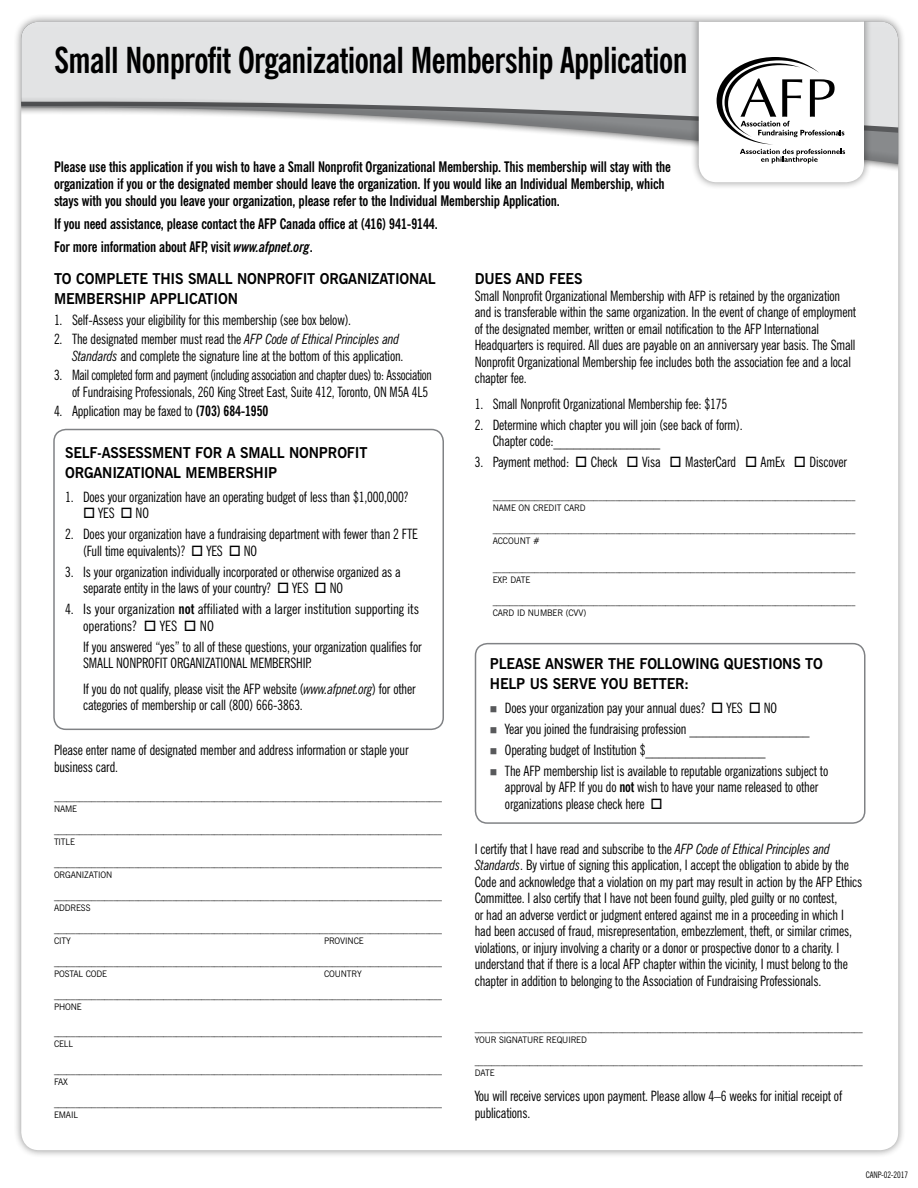
<style>
.page{position:relative;width:918px;height:1188px;background:#fff}
.page>*{position:absolute;margin:0;border:0;box-sizing:border-box;transform-origin:0 0}
.t1{font:700 condensed 35.85px "News Gothic BT";letter-spacing:-.02em;color:#000;scale:.94 1}
.t2{font:700 15px/19.5px "News Gothic BT";letter-spacing:-.01em;color:#000;scale:.96 1}
.t3{font:700 condensed 14.55px/16.8px "News Gothic BT";letter-spacing:-.01em;color:#000;scale:.96 1}
.t4{font:condensed 14.25px/16.5px "News Gothic BT";letter-spacing:-.01em;color:#000;scale:.96 1}
.t5{font:9px/12px "News Gothic BT";letter-spacing:-.01em;color:#000;scale:.96 1}
.t6{font:condensed 9px "News Gothic BT";letter-spacing:-.01em;color:#000;scale:.96 1}
.s1{font-style:italic}
.s2{font-weight:700}
.s3{color:#58595b}
</style>
<div class="page">
<div style="left:13px;top:14px;width:894px;height:1144px;background:#000;opacity:.45"></div>
<div style="left:21px;top:22px;width:877px;height:1128px;background:#fff;border-radius:18px"></div>
<div style="left:21px;top:22px;width:877px;height:145px;background:#000;opacity:.12"></div>
<div style="left:690px;top:22px;width:182px;height:169px;background:#000;opacity:.45"></div>
<div style="left:475px;top:643px;width:391px;height:181px;border:2px solid #808285;border-radius:12px"></div>
<div style="left:53px;top:429px;width:391px;height:301px;border:2px solid #808285;border-radius:12px"></div>
<svg style="left:699px;top:22px;width:165px;height:160px"></svg>
<h1 class="t1" style="left:54px;top:38px;width:676px">Small Nonprofit Organizational Membership Application</h1>
<p class="t3" style="left:54px;top:158px;width:644px">Please use this application if you wish to have a Small Nonprofit Organizational Membership. This membership will stay with the organization if you or the designated member should leave the organization. If you would like an Individual Membership, which stays with you should you leave your organization, please refer to the Individual Membership Application.</p>
<p class="t3" style="left:54px;top:212px;width:401px;line-height:23px">If you need assistance, please contact the AFP Canada office at (416) 941-9144.<br>For more information about AFP, visit <span class="s1">www.afpnet.org</span>.</p>
<p class="t2" style="left:54px;top:269px;width:399px">TO COMPLETE THIS SMALL NONPROFIT ORGANIZATIONAL<br>MEMBERSHIP APPLICATION</p>
<p class="t4" style="left:54px;top:311px;width:311px">1. Self-Assess your eligibility for this membership (see box below).</p>
<p class="t4" style="left:54px;top:331px;width:366px;text-align:right">2. The designated member must read the <span class="s1">AFP Code of Ethical Principles and<br>Standards</span> and complete the signature line at the bottom of this application.</p>
<p class="t4" style="left:54px;top:367px;width:395px;text-align:right">3. Mail completed form and payment (including association and chapter dues) to: Association of Fundraising Professionals, 260 King Street East, Suite 412, Toronto, ON M5A 4L5</p>
<p class="t4" style="left:54px;top:403px;width:225px">4. Application may be faxed to <span class="s2">(703) 684-1950</span></p>
<p class="t2" style="left:65px;top:443px;width:317px">SELF-ASSESSMENT FOR A SMALL NONPROFIT<br>ORGANIZATIONAL MEMBERSHIP</p>
<p class="t4" style="left:65px;top:488px;width:359px">1. Does your organization have an operating budget of less than $1,000,000?</p>
<p class="t4" style="left:83px;top:505px;width:70px">□ YES □ NO</p>
<p class="t4" style="left:83px;top:526px;width:350px;text-indent:-18px">2. Does your organization have a fundraising department with fewer than 2 FTE (Full time equivalents)? □ YES □ NO</p>
<p class="t4" style="left:83px;top:563px;width:332px;text-indent:-18px">3. Is your organization individually incorporated or otherwise organized as a separate entity in the laws of your country? □ YES □ NO</p>
<p class="t4" style="left:83px;top:601px;width:351px;text-indent:-18px">4. Is your organization <span class="s2">not</span> affiliated with a larger institution supporting its operations? □ YES □ NO</p>
<p class="t4" style="left:83px;top:638px;width:354px">If you answered “yes” to all of these questions, your organization qualifies for<br>SMALL NONPROFIT ORGANIZATIONAL MEMBERSHIP.</p>
<p class="t4" style="left:83px;top:680px;width:348px">If you do not qualify, please visit the AFP website (<span class="s1">www.afpnet.org</span>) for other categories of membership or call (800) 666-3863.</p>
<p class="t4" style="left:54px;top:742px;width:371px">Please enter name of designated member and address information or staple your business card.</p>
<p class="t5" style="left:54px;top:791px;width:406px">____________________________________________________________________________________________<br>NAME</p>
<p class="t5" style="left:54px;top:824px;width:406px">____________________________________________________________________________________________<br>TITLE</p>
<p class="t5" style="left:54px;top:857px;width:406px">____________________________________________________________________________________________<br>ORGANIZATION</p>
<p class="t5" style="left:54px;top:890px;width:406px">____________________________________________________________________________________________<br>ADDRESS</p>
<p class="t5" style="left:54px;top:923px;width:406px">____________________________________________________________________________________________<br>CITY</p>
<p class="t5" style="left:324px;top:935px;width:43px">PROVINCE</p>
<p class="t5" style="left:54px;top:956px;width:406px">____________________________________________________________________________________________<br>POSTAL CODE</p>
<p class="t5" style="left:324px;top:968px;width:41px">COUNTRY</p>
<p class="t5" style="left:54px;top:989px;width:406px">____________________________________________________________________________________________<br>PHONE</p>
<p class="t5" style="left:54px;top:1026px;width:406px">____________________________________________________________________________________________<br>CELL</p>
<p class="t5" style="left:54px;top:1064px;width:406px">____________________________________________________________________________________________<br>FAX</p>
<p class="t5" style="left:54px;top:1097px;width:406px">____________________________________________________________________________________________<br>EMAIL</p>
<p class="t2" style="left:475px;top:269px;width:114px">DUES AND FEES</p>
<p class="t4" style="left:475px;top:287px;width:399px">Small Nonprofit Organizational Membership with AFP is retained by the organization and is transferable within the same organization. In the event of change of employment of the designated member, written or email notification to the AFP International Headquarters is required. All dues are payable on an anniversary year basis. The Small Nonprofit Organizational Membership fee includes both the association fee and a local chapter fee.</p>
<p class="t4" style="left:475px;top:395px;width:265px">1. Small Nonprofit Organizational Membership fee: $175</p>
<p class="t4" style="left:493px;top:416px;width:262px;text-indent:-18px">2. Determine which chapter you will join (see back of form).<br>Chapter code:________________</p>
<p class="t4" style="left:475px;top:454px;width:389px">3. Payment method: □ Check □ Visa □ MasterCard □ AmEx □ Discover</p>
<p class="t5" style="left:493px;top:489px;width:379px">______________________________________________________________________________________<br>NAME ON CREDIT CARD</p>
<p class="t5" style="left:493px;top:522px;width:379px">______________________________________________________________________________________<br>ACCOUNT #</p>
<p class="t5" style="left:493px;top:561px;width:379px">______________________________________________________________________________________<br>EXP. DATE</p>
<p class="t5" style="left:493px;top:594px;width:379px">______________________________________________________________________________________<br>CARD ID NUMBER (CVV)</p>
<p class="t2" style="left:490px;top:654px;width:348px">PLEASE ANSWER THE FOLLOWING QUESTIONS TO<br>HELP US SERVE YOU BETTER:</p>
<p class="t4" style="left:490px;top:699px;width:301px"><span class="s3">■</span> Does your organization pay your annual dues? □ YES □ NO</p>
<p class="t4" style="left:490px;top:720px;width:335px"><span class="s3">■</span> Year you joined the fundraising profession __________________</p>
<p class="t4" style="left:490px;top:741px;width:289px"><span class="s3">■</span> Operating budget of Institution $__________________</p>
<p class="t4" style="left:505px;top:762px;width:338px;text-indent:-15px"><span class="s3">■</span> The AFP membership list is available to reputable organizations subject to approval by AFP. If you do <span class="s2">not</span> wish to have your name released to other organizations please check here □</p>
<p class="t4" style="left:475px;top:840px;width:405px">I certify that I have read and subscribe to the <span class="s1">AFP Code of Ethical Principles and Standards</span>. By virtue of signing this application, I accept the obligation to abide by the Code and acknowledge that a violation on my part may result in action by the AFP Ethics Committee. I also certify that I have not been found guilty, pled guilty or no contest,<br>or had an adverse verdict or judgment entered against me in a proceeding in which I had been accused of fraud, misrepresentation, embezzlement, theft, or similar crimes, violations, or injury involving a charity or a donor or prospective donor to a charity. I understand that if there is a local AFP chapter within the vicinity, I must belong to the chapter in addition to belonging to the Association of Fundraising Professionals.</p>
<p class="t5" style="left:475px;top:1022px;width:406px">____________________________________________________________________________________________<br>YOUR SIGNATURE REQUIRED</p>
<p class="t5" style="left:475px;top:1055px;width:406px">____________________________________________________________________________________________<br>DATE</p>
<p class="t4" style="left:475px;top:1088px;width:384px">You will receive services upon payment. Please allow 4–6 weeks for initial receipt of publications.</p>
<p class="t6" style="left:866px;top:1170px;width:45px">CANP-02-2017</p>
</div>
